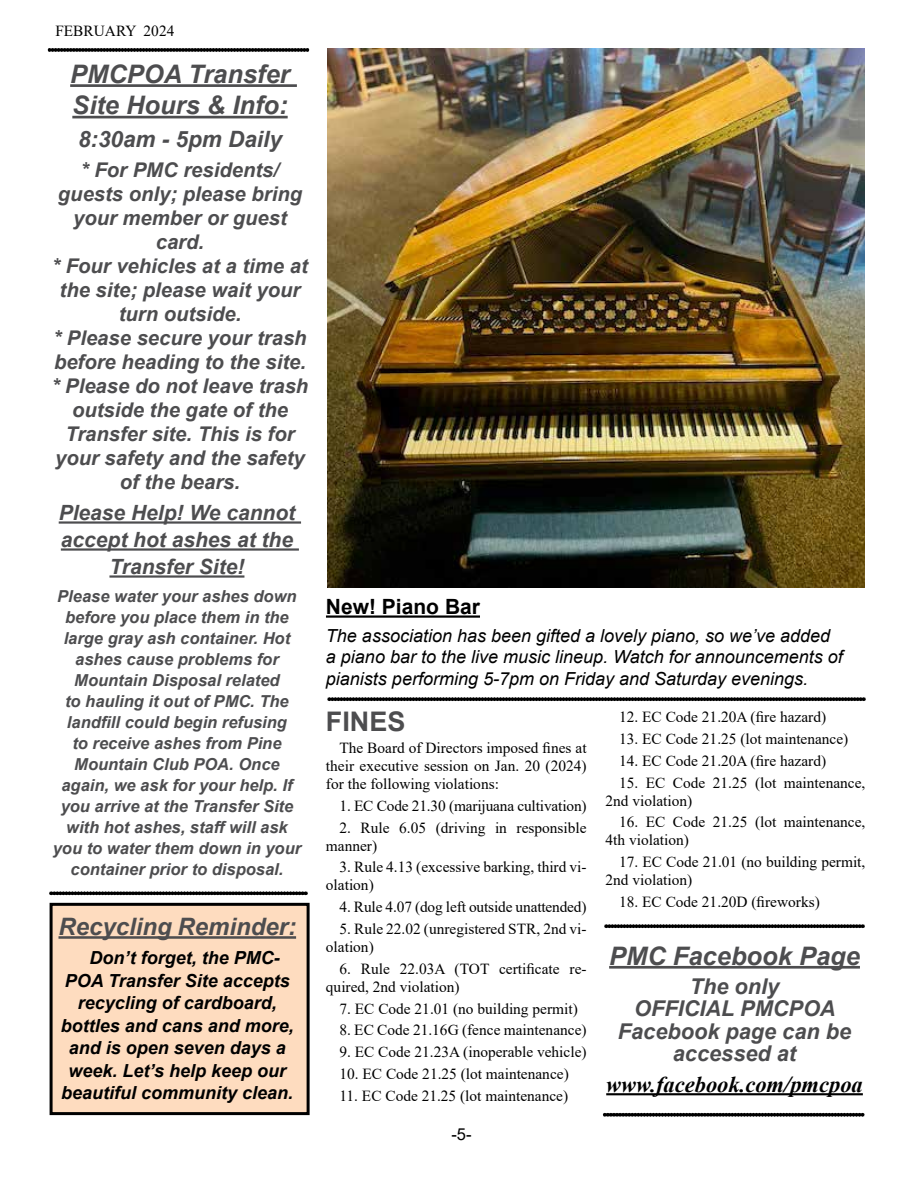
<style>
.page{position:relative;width:918px;height:1188px;background:#fff}
.page>*{position:absolute;margin:0;border:0;box-sizing:border-box;transform-origin:0 0}
.t1{font:700 27px "Arial";color:#4d4d4f}
.t2{font:italic 700 25.5px/31.5px "Arial";color:#4d4d4f}
.t3{font:italic 700 24px "Arial";color:#4d4d4f}
.t4{font:italic 700 22.5px "Times New Roman";color:#000}
.t5{font:italic 700 22.5px "Arial";color:#4d4d4f}
.t6{font:italic 700 21.75px/22.5px "Arial";color:#4d4d4f;text-align:center}
.t7{font:italic 700 21px/27px "Arial";color:#4d4d4f;text-align:center}
.t8{font:700 21px "Arial";color:#000}
.t9{font:italic 700 20.25px/24px "Arial";color:#4d4d4f;text-align:center}
.t10{font:italic 18px/21.6px "Arial";color:#000}
.t11{font:italic 700 18px "Arial";color:#000}
.t12{font:italic 700 16.5px/21px "Arial";color:#4d4d4f;text-align:center}
.t13{font:16.5px "Arial";color:#000}
.t14{font:15.3px/18px "Times New Roman";color:#000}
</style>
<div class="page">
<hr style="left:59px;top:521px;width:242px;height:3px;background:#4d4d4f">
<hr style="left:61px;top:548px;width:238px;height:3px;background:#4d4d4f">
<hr style="left:109px;top:575px;width:135px;height:3px;background:#4d4d4f">
<hr style="left:326px;top:615px;width:154px;height:3px;background:#000">
<div style="left:51px;top:904px;width:257px;height:210px;background:#fedcbf"></div>
<div style="left:50px;top:903px;width:260px;height:212px;border:3px solid #000"></div>
<hr style="left:59px;top:936px;width:237px;height:3px;background:#4d4d4f">
<hr style="left:70px;top:84px;width:227px;height:3px;background:#4d4d4f">
<hr style="left:72px;top:116px;width:216px;height:2px;background:#4d4d4f">
<svg style="left:49px;top:892px;width:259px;height:3px"></svg>
<svg style="left:48px;top:48px;width:261px;height:4px"></svg>
<svg style="left:328px;top:698px;width:538px;height:3px;background:#0d0d0d"></svg>
<img style="left:328px;top:49px;width:536px;height:539px">
<svg style="left:603px;top:1113px;width:261px;height:3px"></svg>
<hr style="left:609px;top:966px;width:251px;height:3px;background:#4d4d4f">
<hr style="left:606px;top:1093px;width:257px;height:2px;background:#000">
<svg style="left:604px;top:925px;width:261px;height:3px"></svg>
<p class="t14" style="left:55px;top:21px;width:121px">FEBRUARY 2024</p>
<h2 class="t2" style="left:70px;top:59px;width:221px">PMCPOA Transfer<br>Site Hours &amp; Info:</h2>
<h3 class="t5" style="left:78px;top:124px;width:205px">8:30am - 5pm Daily</h3>
<p class="t9" style="left:52px;top:159px;width:258px">* For PMC residents/ guests only; please bring your member or guest card.<br>* Four vehicles at a time at the site; please wait your turn outside.<br>* Please secure your trash before heading to the site. * Please do not leave trash outside the gate of the<br>Transfer site. This is for your safety and the safety of the bears.</p>
<h3 class="t7" style="left:59px;top:500px;width:238px">Please Help! We cannot accept hot ashes at the<br>Transfer Site!</h3>
<p class="t12" style="left:53px;top:586px;width:250px">Please water your ashes down before you place them in the large gray ash container. Hot ashes cause problems for<br>Mountain Disposal related<br>to hauling it out of PMC. The landfill could begin refusing<br>to receive ashes from Pine<br>Mountain Club POA. Once again, we ask for your help. If you arrive at the Transfer Site with hot ashes, staff will ask you to water them down in your container prior to disposal.</p>
<h3 class="t8" style="left:326px;top:592px;width:156px">New! Piano Bar</h3>
<p class="t10" style="left:326px;top:625px;width:518px">The association has been gifted a lovely piano, so we’ve added a piano bar to the live music lineup. Watch for announcements of pianists performing 5-7pm on Friday and Saturday evenings.</p>
<p class="t14" style="left:619px;top:708px;width:209px">12. EC Code 21.20A (fire hazard)</p>
<p class="t14" style="left:619px;top:729px;width:231px">13. EC Code 21.25 (lot maintenance)</p>
<p class="t14" style="left:619px;top:751px;width:209px">14. EC Code 21.20A (fire hazard)</p>
<p class="t14" style="left:606px;top:773px;width:261px;text-indent:13px">15. EC Code 21.25 (lot maintenance,<br>2nd violation)</p>
<p class="t14" style="left:606px;top:813px;width:261px;text-indent:13px">16. EC Code 21.25 (lot maintenance,<br>4th violation)</p>
<p class="t14" style="left:606px;top:853px;width:261px;text-indent:13px">17. EC Code 21.01 (no building permit,<br>2nd violation)</p>
<p class="t14" style="left:619px;top:892px;width:202px">18. EC Code 21.20D (fireworks)</p>
<h2 class="t2" style="left:609px;top:941px;width:252px">PMC Facebook Page</h2>
<h3 class="t6" style="left:618px;top:976px;width:235px">The only<br>OFFICIAL PMCPOA<br>Facebook page can be accessed at</h3>
<h3 class="t4" style="left:606px;top:1069px;width:258px">www.facebook.com/pmcpoa</h3>
<h1 class="t1" style="left:326px;top:703px;width:81px">FINES</h1>
<p class="t14" style="left:326px;top:738px;width:262px;text-align:justify;text-indent:13px">The Board of Directors imposed fines at their executive session on Jan. 20 (2024) for the following violations:</p>
<p class="t14" style="left:339px;top:796px;width:249px">1. EC Code 21.30 (marijuana cultivation)</p>
<p class="t14" style="left:326px;top:818px;width:262px;text-indent:13px">2. Rule 6.05 (driving in responsible manner)</p>
<p class="t14" style="left:326px;top:858px;width:262px;text-indent:13px">3. Rule 4.13 (excessive barking, third vi&shy;olation)</p>
<p class="t14" style="left:339px;top:898px;width:249px">4. Rule 4.07 (dog left outside unattended)</p>
<p class="t14" style="left:326px;top:919px;width:262px;text-indent:13px">5. Rule 22.02 (unregistered STR, 2nd vi&shy;olation)</p>
<p class="t14" style="left:326px;top:959px;width:262px;text-indent:13px">6. Rule 22.03A (TOT certificate re&shy;quired, 2nd violation)</p>
<p class="t14" style="left:339px;top:999px;width:240px">7. EC Code 21.01 (no building permit)</p>
<p class="t14" style="left:339px;top:1021px;width:249px">8. EC Code 21.16G (fence maintenance)</p>
<p class="t14" style="left:339px;top:1043px;width:249px">9. EC Code 21.23A (inoperable vehicle)</p>
<p class="t14" style="left:339px;top:1064px;width:231px">10. EC Code 21.25 (lot maintenance)</p>
<p class="t14" style="left:339px;top:1086px;width:230px">11. EC Code 21.25 (lot maintenance)</p>
<h3 class="t3" style="left:59px;top:911px;width:239px">Recycling Reminder:</h3>
<p class="t11" style="left:90px;top:946px;width:192px">Don’t forget, the PMC-</p>
<p class="t11" style="left:65px;top:968px;width:227px">POA Transfer Site accepts</p>
<p class="t11" style="left:78px;top:991px;width:201px">recycling of cardboard,</p>
<p class="t11" style="left:61px;top:1013px;width:235px">bottles and cans and more,</p>
<p class="t11" style="left:69px;top:1036px;width:219px">and is open seven days a</p>
<p class="t11" style="left:68px;top:1058px;width:219px">week. Let’s help keep our</p>
<p class="t11" style="left:61px;top:1081px;width:234px">beautiful community clean.</p>
<p class="t13" style="left:451px;top:1123px;width:22px">-5-</p>
</div>
